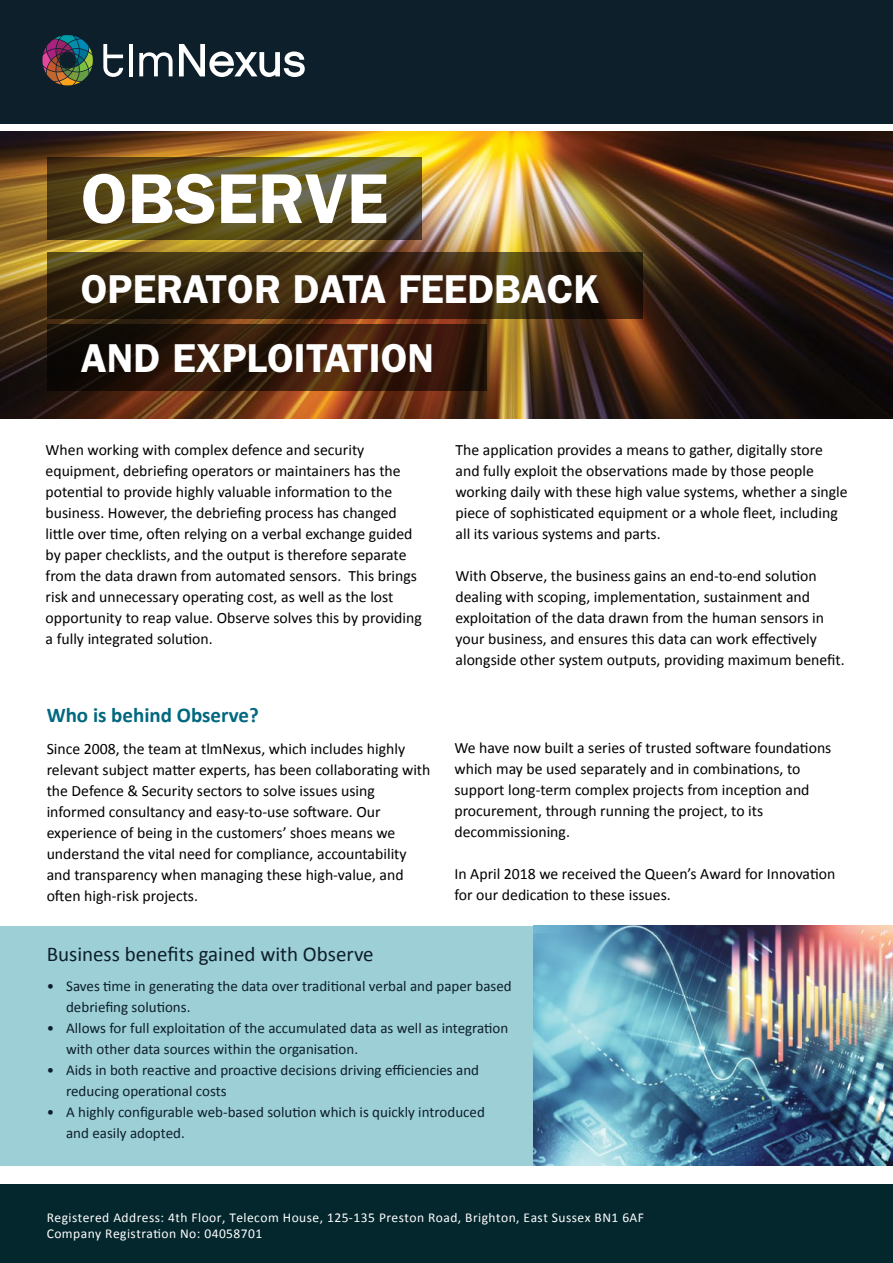
<style>
.page{position:relative;width:893px;height:1263px;background:#fff}
.page>*{position:absolute;margin:0;border:0;box-sizing:border-box;transform-origin:0 0}
.t1{font:600 70.8px "Franklin Gothic";color:#fff}
.t2{font:600 40.5px/69px "Franklin Gothic";color:#fff}
.t3{font:21px "Calibri";color:#0d1f2b}
.t4{font:700 21px "Calibri";color:#00687f}
.t5{font:15.75px/21px "Calibri";color:#000}
.t6{font:15px/21px "Calibri";color:#0d1f2b}
.t7{font:13.5px/16.2px "Calibri";letter-spacing:.035em;color:#fff}
</style>
<div class="page">
<img style="left:0;top:132px;width:893px;height:286px">
<div style="left:0;top:1185px;width:893px;height:78px;background:#04272d"></div>
<div style="left:0;top:0;width:893px;height:124px;background:#0d1f2b"></div>
<svg style="left:47px;top:157px;width:374px;height:82px;background:#594d1f"></svg>
<svg style="left:47px;top:253px;width:596px;height:66px;background:#37240e"></svg>
<svg style="left:47px;top:325px;width:440px;height:66px;background:#2e170a"></svg>
<div style="left:0;top:925px;width:893px;height:240px;background:#9dcfd6"></div>
<svg style="left:42px;top:35px;width:51px;height:51px"></svg>
<hr style="left:129px;top:44px;width:4px;height:32px;background:#fff">
<svg style="left:139px;top:52px;width:34px;height:24px"></svg>
<svg style="left:179px;top:44px;width:126px;height:33px"></svg>
<svg style="left:103px;top:44px;width:20px;height:33px"></svg>
<img style="left:534px;top:926px;width:359px;height:240px">
<h1 class="t1" style="left:81px;top:157px;width:309px">OBSERVE</h1>
<h2 class="t2" style="left:81px;top:253px;width:520px">OPERATOR DATA FEEDBACK<br>AND EXPLOITATION</h2>
<p class="t5" style="left:46px;top:440px;width:378px">When working with complex defence and security equipment, debriefing operators or maintainers has the potential to provide highly valuable information to the business. However, the debriefing process has changed little over time, often relying on a verbal exchange guided by paper checklists, and the output is therefore separate from the data drawn from automated sensors. This brings risk and unnecessary operating cost, as well as the lost opportunity to reap value. Observe solves this by providing a fully integrated solution.</p>
<p class="t5" style="left:455px;top:440px;width:394px">The application provides a means to gather, digitally store and fully exploit the observations made by those people working daily with these high value systems, whether a single piece of sophisticated equipment or a whole fleet, including all its various systems and parts.</p>
<p class="t5" style="left:455px;top:566px;width:391px">With Observe, the business gains an end-to-end solution dealing with scoping, implementation, sustainment and exploitation of the data drawn from the human sensors in your business, and ensures this data can work effectively alongside other system outputs, providing maximum benefit.</p>
<h3 class="t4" style="left:47px;top:702px;width:214px">Who is behind Observe?</h3>
<p class="t5" style="left:47px;top:738px;width:385px">Since 2008, the team at tlmNexus, which includes highly relevant subject matter experts, has been collaborating with the Defence &amp; Security sectors to solve issues using informed consultancy and easy-to-use software. Our experience of being in the customers’ shoes means we understand the vital need for compliance, accountability and transparency when managing these high-value, and often high-risk projects.</p>
<p class="t5" style="left:454px;top:737px;width:378px">We have now built a series of trusted software foundations which may be used separately and in combinations, to support long-term complex projects from inception and procurement, through running the project, to its decommissioning.</p>
<p class="t5" style="left:454px;top:863px;width:382px">In April 2018 we received the Queen’s Award for Innovation for our dedication to these issues.</p>
<h3 class="t3" style="left:47px;top:940px;width:329px">Business benefits gained with Observe</h3>
<p class="t6" style="left:66px;top:975px;width:447px;text-indent:-19px">• Saves time in generating the data over traditional verbal and paper based debriefing solutions.</p>
<p class="t6" style="left:66px;top:1017px;width:444px;text-indent:-19px">• Allows for full exploitation of the accumulated data as well as integration with other data sources within the organisation.</p>
<p class="t6" style="left:66px;top:1059px;width:415px;text-indent:-19px">• Aids in both reactive and proactive decisions driving efficiencies and reducing operational costs</p>
<p class="t6" style="left:66px;top:1101px;width:420px;text-indent:-19px">• A highly configurable web-based solution which is quickly introduced and easily adopted.</p>
<p class="t7" style="left:47px;top:1209px;width:599px">Registered Address: 4th Floor, Telecom House, 125-135 Preston Road, Brighton, East Sussex BN1 6AF<br>Company Registration No: 04058701</p>
</div>
